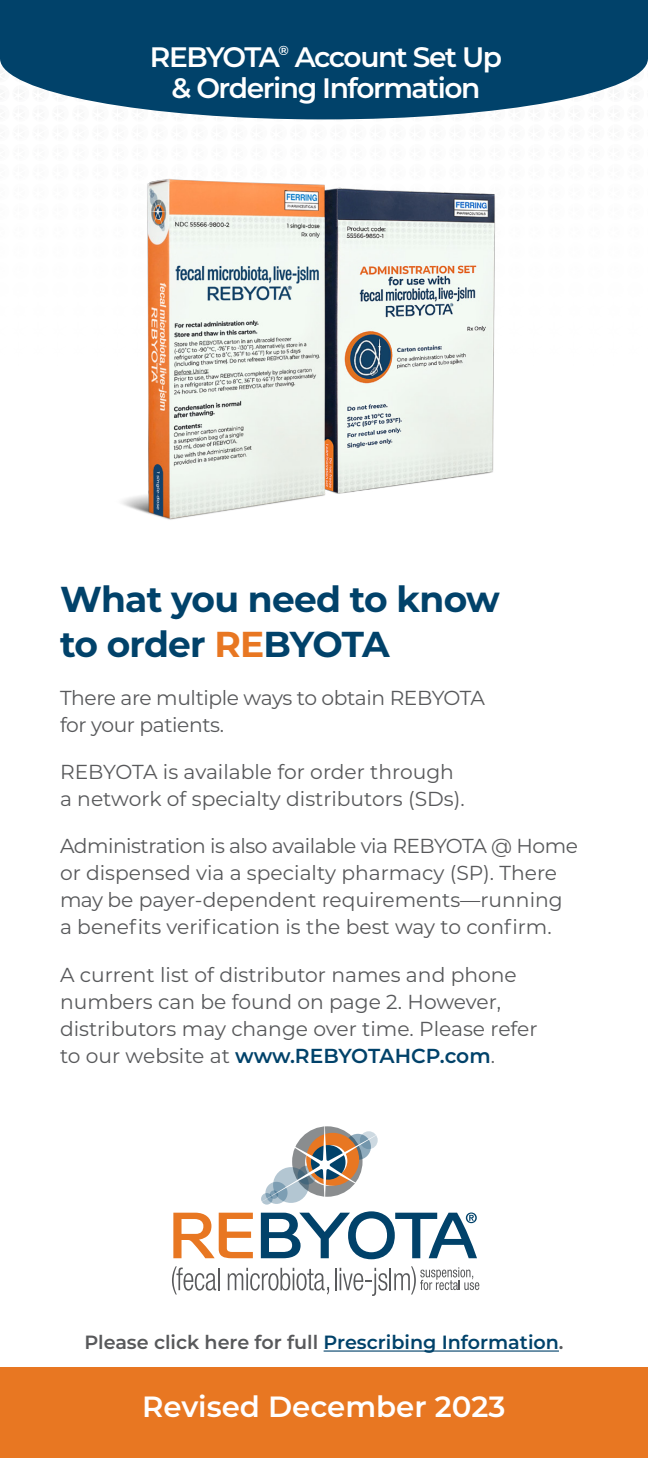
<style>
.page{position:relative;width:648px;height:1458px;background:#fff}
.page>*{position:absolute;margin:0;border:0;box-sizing:border-box;transform-origin:0 0}
.t1{font:700 36px/45px "Montserrat";letter-spacing:-.02em;color:#01426a}
.t2{font:600 29.25px "Montserrat";color:#fff}
.t3{font:600 28.12px/31.5px "Montserrat";letter-spacing:-.05em;color:#fff;text-align:center}
.t4{font:20.25px/27px "Montserrat";color:#58595b}
.t5{font:20.25px/27px "Montserrat";letter-spacing:-.02em;color:#58595b}
.t6{font:600 19.12px "Montserrat";color:#58595b}
.s1{color:#e87722}
.s2{font-weight:600;color:#01426a}
.s3{color:#01426a}
</style>
<div class="page">
<svg style="left:0;top:0;width:648px;height:119px;background:#1b5579"></svg>
<img style="left:122px;top:179px;width:373px;height:341px">
<div style="left:0;top:1367px;width:648px;height:91px;background:#e87722"></div>
<hr style="left:324px;top:1350px;width:235px;height:2px;background:#01426a">
<svg style="left:173px;top:1126px;width:304px;height:133px"></svg>
<svg style="left:172px;top:1266px;width:44px;height:29px"></svg>
<hr style="left:218px;top:1268px;width:2px;height:22px;background:#595a5c">
<svg style="left:228px;top:1268px;width:101px;height:27px"></svg>
<hr style="left:335px;top:1268px;width:2px;height:22px;background:#595a5c">
<svg style="left:340px;top:1266px;width:139px;height:30px"></svg>
<h3 class="t3" style="left:150px;top:40px;width:354px">REBYOTA<sup>®</sup> Account Set Up &amp; Ordering Information</h3>
<h1 class="t1" style="left:60px;top:574px;width:441px">What you need to know to order <span class="s1">RE</span>BYOTA</h1>
<p class="t5" style="left:60px;top:683px;width:426px">There are multiple ways to obtain REBYOTA for your patients.</p>
<p class="t4" style="left:60px;top:758px;width:406px">REBYOTA is available for order through a network of specialty distributors (SDs).</p>
<p class="t4" style="left:60px;top:832px;width:519px">Administration is also available via REBYOTA @ Home or dispensed via a specialty pharmacy (SP). There may be payer-dependent requirements—running a benefits verification is the best way to confirm.</p>
<p class="t4" style="left:60px;top:960px;width:479px">A current list of distributor names and phone numbers can be found on page 2. However, distributors may change over time. Please refer to our website at <span class="s2">www.REBYOTAHCP.com</span>.</p>
<p class="t6" style="left:84px;top:1328px;width:481px">Please click here for full <span class="s3">Prescribing Information</span>.</p>
<h2 class="t2" style="left:142px;top:1385px;width:365px">Revised December 2023</h2>
</div>
